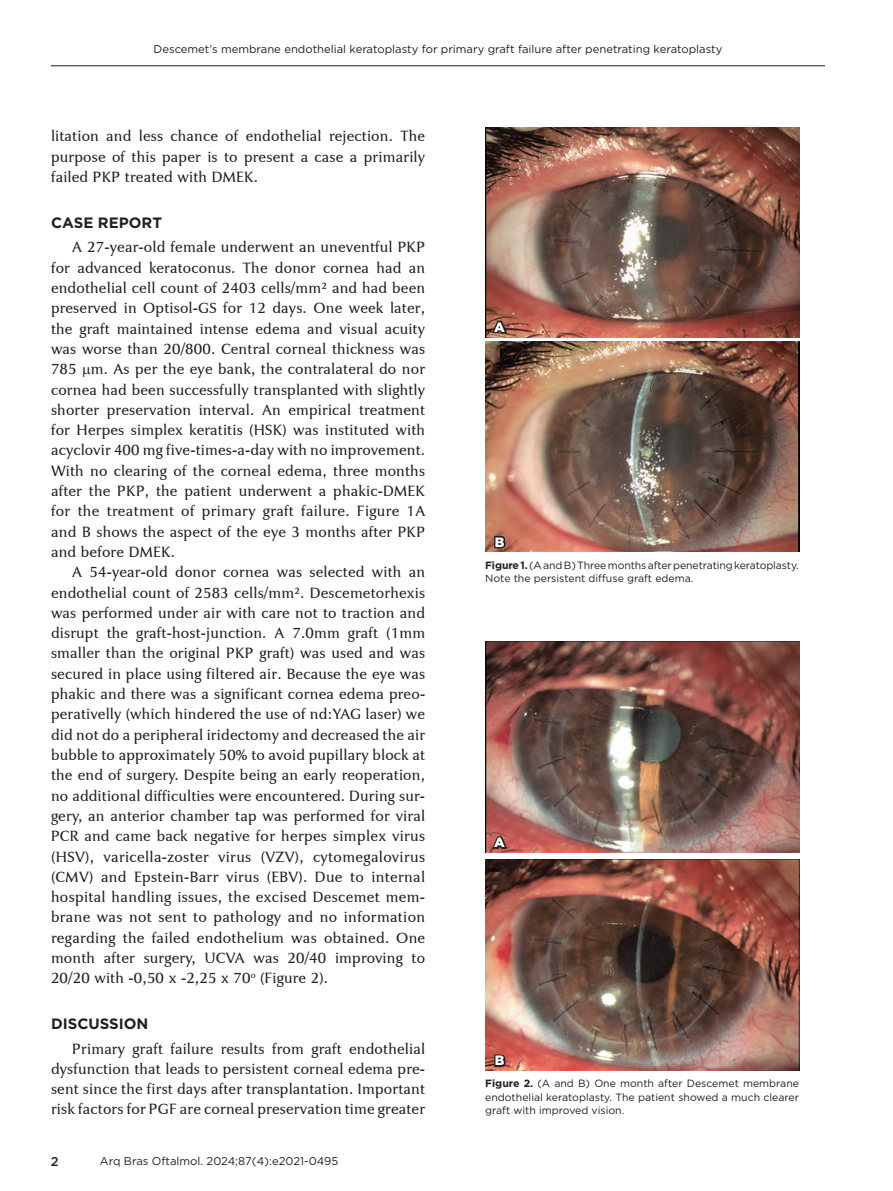
<style>
.page{position:relative;width:893px;height:1191px;background:#fff}
.page>*{position:absolute;margin:0;border:0;box-sizing:border-box;transform-origin:0 0}
.t1{font:15px/20.2px "Jaguar JC Book";letter-spacing:.015em;color:#231f20;text-align:justify}
.t2{font:700 15px "Gotham";color:#231f20}
.t3{font:900 13.5px "Gotham";color:#fff}
.t4{font:500 12.75px "Gotham";color:#231f20}
.t5{font:11.25px "Gotham";color:#231f20}
.t6{font:10.5px/13.5px "Gotham";color:#231f20}
.s1{font-weight:700}
</style>
<div class="page">
<hr style="left:51px;top:65px;width:774px;height:1px;background:#231f20">
<img style="left:485px;top:128px;width:314px;height:209px">
<img style="left:485px;top:341px;width:314px;height:210px">
<svg style="left:490px;top:317px;width:19px;height:18px"></svg>
<svg style="left:493px;top:533px;width:14px;height:17px"></svg>
<img style="left:485px;top:641px;width:314px;height:211px">
<img style="left:485px;top:859px;width:314px;height:211px">
<svg style="left:490px;top:832px;width:19px;height:19px"></svg>
<svg style="left:493px;top:1052px;width:14px;height:16px"></svg>
<p class="t5" style="left:154px;top:41px;width:570px">Descemet’s membrane endothelial keratoplasty for primary graft failure after penetrating keratoplasty</p>
<p class="t1" style="left:51px;top:126px;width:376px">litation and less chance of endothelial rejection. The purpose of this paper is to present a case a primarily failed PKP treated with DMEK.</p>
<p class="t2" style="left:51px;top:213px;width:113px">CASE REPORT</p>
<p class="t1" style="left:51px;top:237px;width:376px;text-indent:21px">A 27-year-old female underwent an uneventful PKP for advanced keratoconus. The donor cornea had an endothelial cell count of 2403 cells/mm² and had been preserved in Optisol-GS for 12 days. One week later, the graft maintained intense edema and visual acuity was worse than 20/800. Central corneal thickness was 785 m. As per the eye bank, the contralateral do nor cornea had been successfully transplanted with slightly shorter preservation interval. An empirical treatment for Herpes simplex keratitis (HSK) was instituted with acyclovir 400 mg five-times-a-day with no improvement.<br>With no clearing of the corneal edema, three months after the PKP, the patient underwent a phakic-DMEK for the treatment of primary graft failure. Figure 1A and B shows the aspect of the eye 3 months after PKP and before DMEK.</p>
<p class="t1" style="left:51px;top:562px;width:376px;text-indent:21px">A 54-year-old donor cornea was selected with an endothelial count of 2583 cells/mm². Descemetorhexis was performed under air with care not to traction and disrupt the graft-host-junction. A 7.0mm graft (1mm smaller than the original PKP graft) was used and was secured in place using filtered air. Because the eye was phakic and there was a significant cornea edema preo&shy;perativelly (which hindered the use of nd:YAG laser) we did not do a peripheral iridectomy and decreased the air bubble to approximately 50% to avoid pupillary block at the end of surgery. Despite being an early reoperation, no additional difficulties were encountered. During sur&shy;gery, an anterior chamber tap was performed for viral PCR and came back negative for herpes simplex virus (HSV), varicella-zoster virus (VZV), cytomegalovirus (CMV) and Epstein-Barr virus (EBV). Due to internal hospital handling issues, the excised Descemet mem&shy;brane was not sent to pathology and no information regarding the failed endothelium was obtained. One month after surgery, UCVA was 20/40 improving to 20/20 with -0,50 x -2,25 x 70<sup>o</sup> (Figure 2).</p>
<p class="t2" style="left:51px;top:1013px;width:99px">DISCUSSION</p>
<p class="t1" style="left:51px;top:1038px;width:376px;text-indent:21px">Primary graft failure results from graft endothelial dysfunction that leads to persistent corneal edema pre&shy;sent since the first days after transplantation. Important risk factors for PGF are corneal preservation time greater</p>
<p class="t4" style="left:51px;top:1153px;width:9px">2</p>
<p class="t5" style="left:100px;top:1153px;width:240px">Arq Bras Oftalmol. 2024;87(4):e2021-0495</p>
<p class="t3" style="left:494px;top:317px;width:12px">A</p>
<p class="t3" style="left:495px;top:533px;width:11px">B</p>
<p class="t6" style="left:485px;top:558px;width:315px"><span class="s1">Figure 1.</span> (A and B) Three months after penetrating keratoplasty.<br>Note the persistent diffuse graft edema.</p>
<p class="t3" style="left:494px;top:833px;width:12px">A</p>
<p class="t3" style="left:495px;top:1051px;width:11px">B</p>
<p class="t6" style="left:485px;top:1076px;width:315px;text-align:justify"><span class="s1">Figure 2.</span> (A and B) One month after Descemet membrane endothelial keratoplasty. The patient showed a much clearer graft with improved vision.</p>
</div>
